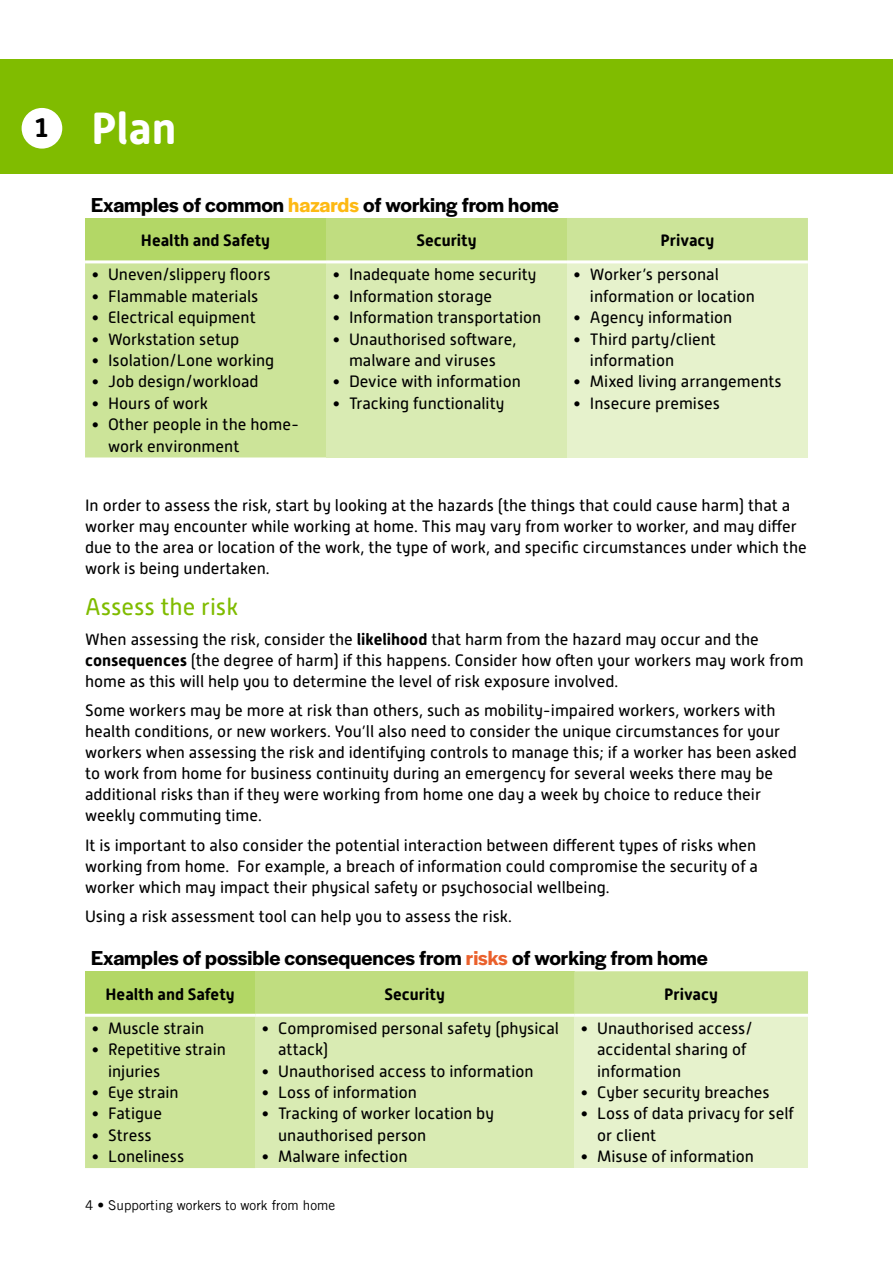
<style>
.page{position:relative;width:893px;height:1263px;background:#fff}
.page>*{position:absolute;margin:0;border:0;box-sizing:border-box;transform-origin:0 0}
.Titlle{font:700 45px "Alwyn New Rounded";color:#fff}
.Body_text{font:700 27px "Alwyn New Rounded";color:#000}
.Coloured_heading{font:24px "Alwyn New Rounded";color:#80bc00}
.Heading_2{font:600 21px "Halyard Display";color:#000}
.Body_text-2{font:16.5px/21px "Alwyn New Rounded";color:#000}
.Body_text-3{font:700 16.5px "Alwyn New Rounded";color:#000}
.t1{font:13.5px "Trade Gothic LT Std";color:#000}
.s1{color:#fdb913}
.s2{font-weight:700}
.s3{color:#ea602c}
</style>
<div class="page">
<div style="left:0;top:60px;width:893px;height:114px;background:#80bc00"></div>
<svg style="left:85px;top:218px;width:723px;height:239px;background:#c7e18f"></svg>
<div style="left:326px;top:262px;width:241px;height:195px;background:#d9ebb3"></div>
<div style="left:567px;top:262px;width:241px;height:195px;background:#e6f2cc"></div>
<hr style="left:85px;top:260px;width:241px;height:3px;background:#fff">
<hr style="left:326px;top:260px;width:241px;height:3px;background:#fff">
<hr style="left:567px;top:260px;width:241px;height:3px;background:#fff">
<svg style="left:85px;top:971px;width:723px;height:197px;background:#c6e08c"></svg>
<div style="left:255px;top:1015px;width:319px;height:153px;background:#d9ebb3"></div>
<div style="left:574px;top:1015px;width:234px;height:153px;background:#e6f2cc"></div>
<hr style="left:85px;top:1014px;width:170px;height:3px;background:#fff">
<hr style="left:255px;top:1014px;width:319px;height:3px;background:#fff">
<hr style="left:574px;top:1014px;width:234px;height:3px;background:#fff">
<div style="left:22px;top:108px;width:40px;height:41px;background:#fff;border-radius:50%"></div>
<p class="Body_text" style="left:35px;top:112px;width:15px">1</p>
<p class="Titlle" style="left:91px;top:103px;width:87px">Plan</p>
<p class="Heading_2" style="left:91px;top:190px;width:469px">Examples of common <span class="s1">hazards</span> of working from home</p>
<p class="Body_text-3" style="left:141px;top:231px;width:131px">Health and Safety</p>
<p class="Body_text-3" style="left:416px;top:231px;width:62px">Security</p>
<p class="Body_text-3" style="left:660px;top:231px;width:55px">Privacy</p>
<p class="Body_text-2" style="left:91px;top:264px;width:181px">• Uneven/slippery floors</p>
<p class="Body_text-2" style="left:91px;top:286px;width:169px">• Flammable materials</p>
<p class="Body_text-2" style="left:91px;top:307px;width:166px">• Electrical equipment</p>
<p class="Body_text-2" style="left:91px;top:328px;width:150px">• Workstation setup</p>
<p class="Body_text-2" style="left:91px;top:350px;width:185px">• Isolation/Lone working</p>
<p class="Body_text-2" style="left:91px;top:371px;width:169px">• Job design/workload</p>
<p class="Body_text-2" style="left:91px;top:393px;width:118px">• Hours of work</p>
<p class="Body_text-2" style="left:108px;top:414px;width:193px;text-indent:-17px">• Other people in the home&shy;work environment</p>
<p class="Body_text-2" style="left:332px;top:264px;width:206px">• Inadequate home security</p>
<p class="Body_text-2" style="left:332px;top:286px;width:162px">• Information storage</p>
<p class="Body_text-2" style="left:332px;top:307px;width:211px">• Information transportation</p>
<p class="Body_text-2" style="left:332px;top:328px;width:186px;text-align:center">• Unauthorised software, malware and viruses</p>
<p class="Body_text-2" style="left:332px;top:371px;width:190px">• Device with information</p>
<p class="Body_text-2" style="left:332px;top:393px;width:174px">• Tracking functionality</p>
<p class="Body_text-2" style="left:590px;top:264px;width:167px;text-indent:-17px">• Worker’s personal information or location</p>
<p class="Body_text-2" style="left:573px;top:307px;width:161px">• Agency information</p>
<p class="Body_text-2" style="left:590px;top:328px;width:127px;text-indent:-17px">• Third party/client information</p>
<p class="Body_text-2" style="left:573px;top:371px;width:210px">• Mixed living arrangements</p>
<p class="Body_text-2" style="left:573px;top:393px;width:149px">• Insecure premises</p>
<p class="Body_text-2" style="left:85px;top:494px;width:723px">In order to assess the risk, start by looking at the hazards (the things that could cause harm) that a worker may encounter while working at home. This may vary from worker to worker, and may differ due to the area or location of the work, the type of work, and specific circumstances under which the work is being undertaken.</p>
<p class="Coloured_heading" style="left:85px;top:593px;width:155px">Assess the risk</p>
<p class="Body_text-2" style="left:85px;top:628px;width:720px">When assessing the risk, consider the <span class="s2">likelihood</span> that harm from the hazard may occur and the <span class="s2">consequences</span> (the degree of harm) if this happens. Consider how often your workers may work from home as this will help you to determine the level of risk exposure involved.</p>
<p class="Body_text-2" style="left:85px;top:700px;width:713px">Some workers may be more at risk than others, such as mobility-impaired workers, workers with health conditions, or new workers. You’ll also need to consider the unique circumstances for your workers when assessing the risk and identifying controls to manage this; if a worker has been asked to work from home for business continuity during an emergency for several weeks there may be additional risks than if they were working from home one day a week by choice to reduce their weekly commuting time.</p>
<p class="Body_text-2" style="left:85px;top:834px;width:674px;text-align:justify">It is important to also consider the potential interaction between different types of risks when working from home. For example, a breach of information could compromise the security of a worker which may impact their physical safety or psychosocial wellbeing.</p>
<p class="Body_text-2" style="left:85px;top:906px;width:428px">Using a risk assessment tool can help you to assess the risk.</p>
<p class="Heading_2" style="left:91px;top:943px;width:618px">Examples of possible consequences from <span class="s3">risks</span> of working from home</p>
<p class="Body_text-3" style="left:106px;top:984px;width:131px">Health and Safety</p>
<p class="Body_text-3" style="left:384px;top:984px;width:62px">Security</p>
<p class="Body_text-3" style="left:664px;top:984px;width:55px">Privacy</p>
<p class="Body_text-2" style="left:91px;top:1018px;width:115px">• Muscle strain</p>
<p class="Body_text-2" style="left:108px;top:1039px;width:119px;text-indent:-17px">• Repetitive strain injuries</p>
<p class="Body_text-2" style="left:91px;top:1082px;width:89px">• Eye strain</p>
<p class="Body_text-2" style="left:91px;top:1103px;width:72px">• Fatigue</p>
<p class="Body_text-2" style="left:91px;top:1124px;width:62px">• Stress</p>
<p class="Body_text-2" style="left:91px;top:1146px;width:95px">• Loneliness</p>
<p class="Body_text-2" style="left:278px;top:1017px;width:282px;text-indent:-17px">• Compromised personal safety (physical attack)</p>
<p class="Body_text-2" style="left:261px;top:1060px;width:274px">• Unauthorised access to information</p>
<p class="Body_text-2" style="left:261px;top:1082px;width:157px">• Loss of information</p>
<p class="Body_text-2" style="left:278px;top:1103px;width:217px;text-indent:-17px">• Tracking of worker location by unauthorised person</p>
<p class="Body_text-2" style="left:261px;top:1146px;width:148px">• Malware infection</p>
<p class="Body_text-2" style="left:597px;top:1017px;width:157px;text-indent:-17px">• Unauthorised access/ accidental sharing of information</p>
<p class="Body_text-2" style="left:580px;top:1082px;width:191px">• Cyber security breaches</p>
<p class="Body_text-2" style="left:597px;top:1103px;width:198px;text-indent:-17px">• Loss of data privacy for self or client</p>
<p class="Body_text-2" style="left:580px;top:1146px;width:175px">• Misuse of information</p>
<p class="t1" style="left:85px;top:1197px;width:252px">4 • Supporting workers to work from home</p>
</div>
